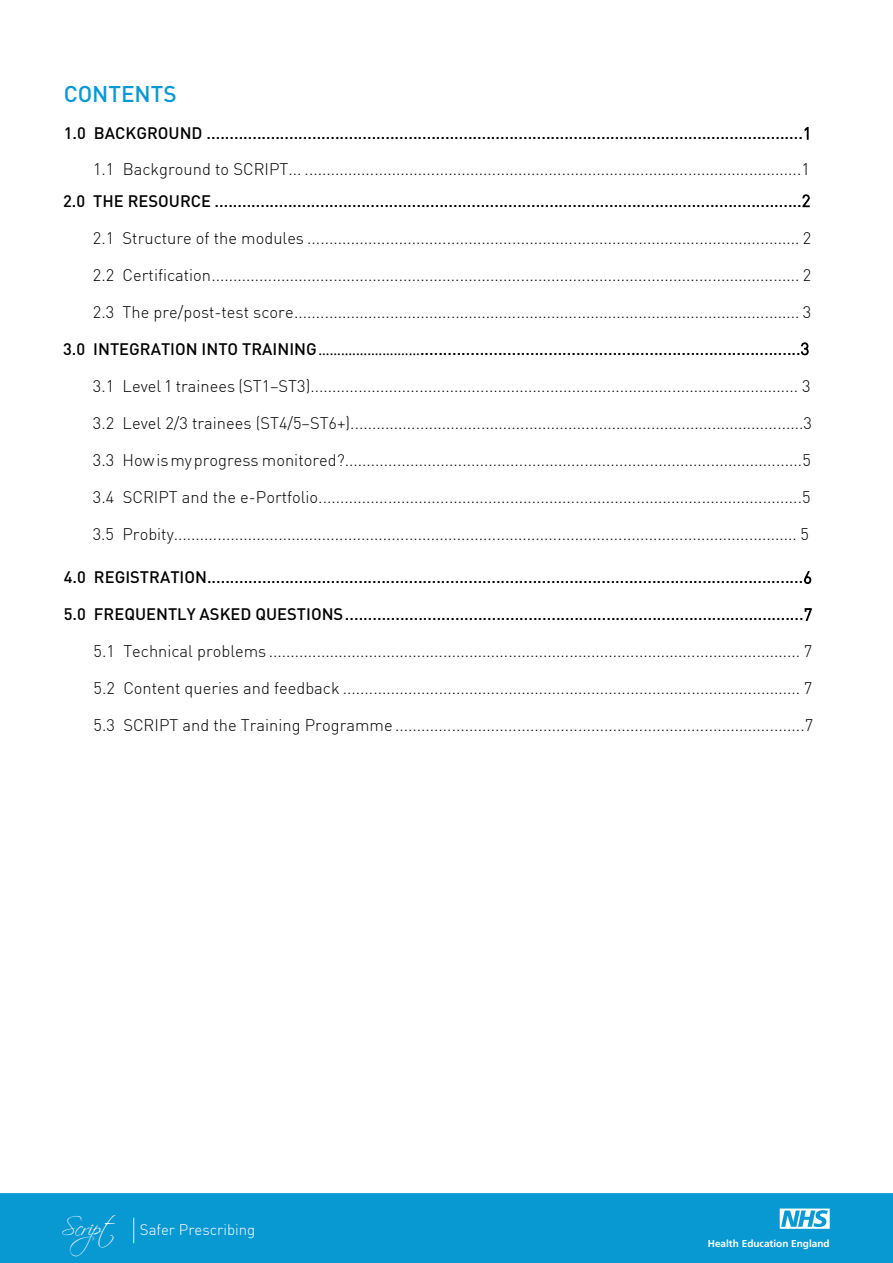
<style>
.page{position:relative;width:893px;height:1263px;background:#fff}
.page>*{position:absolute;margin:0;border:0;box-sizing:border-box;transform-origin:0 0}
.t1{font:500 22.5px "DIN Pro";color:#0899d2}
.t2{font:300 16.5px "DIN";color:#000}
.t3{font:500 16.5px "DIN Pro";color:#000}
.t4{font:15px "DIN Light";color:#fff}
.t5{font:700 10.05px "Frutiger LT Pro";color:#fff}
.s1{font-family:"DIN Light";font-weight:400}
.s2{font-family:"Minion Pro";font-weight:400}
.s3{font-family:"DIN";font-weight:300}
.s4{font-family:"Scriptina Pro";font-size:22.5px}
</style>
<div class="page">
<div style="left:0;top:1193px;width:893px;height:70px;background:#0899d2;border:2px solid #0899d2"></div>
<svg style="left:780px;top:1208px;width:50px;height:21px"></svg>
<svg style="left:133px;top:1218px;width:1px;height:25px"></svg>
<h1 class="t1" style="left:64px;top:76px;width:114px">CONTENTS</h1>
<p class="t3" style="left:64px;top:120px;width:749px">1.0 BACKGROUND ..................................................................................................................................<span class="s1">1</span></p>
<p class="t2" style="left:93px;top:159px;width:718px"><span class="s1">1</span>.1 <span class="s1">Background to SCRIPT...</span> ..................................................................................................................1</p>
<p class="t3" style="left:63px;top:187px;width:749px">2.0 THE RESOURCE ................................................................................................................................<span class="s1">2</span></p>
<p class="t2" style="left:93px;top:228px;width:720px">2.1 Structure of the modules ................................................................................................................. <span class="s1">2</span></p>
<p class="t2" style="left:93px;top:265px;width:720px">2.2 Certification ....................................................................................................................................... <span class="s1">2</span></p>
<p class="t2" style="left:93px;top:302px;width:720px">2.3 The pre/post-test score .................................................................................................................... <span class="s1">3</span></p>
<p class="t3" style="left:63px;top:335px;width:748px">3.0 INTEGRATION INTO TRAINING <span class="s2">...........................</span>...................................................................................<span class="s1">3</span></p>
<p class="t2" style="left:93px;top:376px;width:719px">3.1 Level 1 trainees (ST1–ST3)................................................................................................................ <span class="s1">3</span></p>
<p class="t2" style="left:93px;top:413px;width:721px">3.2 Level 2/3 trainees (ST4/5–ST6+)........................................................................................................3</p>
<p class="t2" style="left:93px;top:450px;width:719px">3.<span class="s1">3 How is my progress monitored?..</span>.......................................................................................................5</p>
<p class="t2" style="left:93px;top:487px;width:719px">3.<span class="s1">4 SCRIPT and the e-Portfolio.</span>.............................................................................................................<span class="s1">.</span>5</p>
<p class="t2" style="left:93px;top:524px;width:718px">3.<span class="s1">5 Probity....................................................................</span>........................................................................... 5</p>
<p class="t3" style="left:64px;top:564px;width:749px">4.0 REGISTRATION ..................................................................................................................................<span class="s3">6</span></p>
<p class="t3" style="left:64px;top:601px;width:750px">5.0 FREQUENTLY ASKED QUESTIONS ....................................................................................................<span class="s3">7</span></p>
<p class="t2" style="left:94px;top:641px;width:720px">5.1 Technical problems .......................................................................................................................... 7</p>
<p class="t2" style="left:94px;top:678px;width:720px">5.2 Content queries and feedback ......................................................................................................... 7</p>
<p class="t2" style="left:94px;top:715px;width:721px">5.3 SCRIPT and the <span class="s1">Training</span> Programme <span class="s1">.....</span>.........................................................................................7</p>
<p class="t4" style="left:62px;top:1220px;width:195px"><span class="s4">Script</span> Safer Prescribing</p>
<p class="t5" style="left:708px;top:1237px;width:123px">Health Education England</p>
</div>
